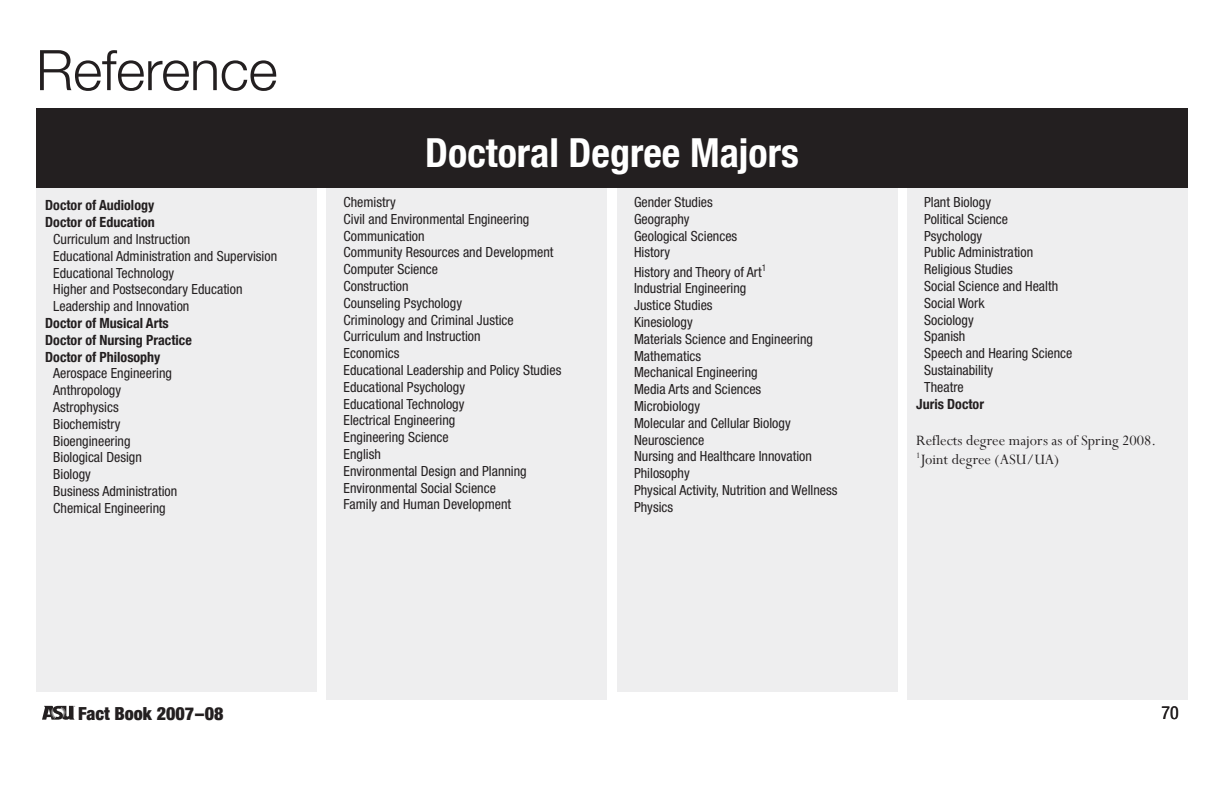
<style>
.page{position:relative;width:1224px;height:792px;background:#fff}
.page>*{position:absolute;margin:0;border:0;box-sizing:border-box;transform-origin:0 0}
.t1{font:300 56px "Helvetica Neue";letter-spacing:-.005em;color:#231f20}
.t2{font:700 condensed 40px "Helvetica Neue";color:#fff}
.t3{font:900 condensed 18px "Helvetica Neue";color:#231f20}
.t4{font:condensed 18px "Helvetica Neue LT Std";color:#231f20}
.t5{font:16px/19.2px "Perpetua";color:#231f20}
.t6{font:condensed 14px/16.8px "Helvetica Neue LT Std";color:#231f20}
.t7{font:700 condensed 14px/16.8px "Helvetica Neue";color:#231f20}
</style>
<div class="page">
<div style="left:36px;top:189px;width:281px;height:503px;background:#eeeeef"></div>
<div style="left:617px;top:189px;width:281px;height:503px;background:#eeeeef"></div>
<svg style="left:42px;top:706px;width:33px;height:14px"></svg>
<div style="left:327px;top:392px;width:280px;height:307px;background:#eeeeef"></div>
<div style="left:907px;top:392px;width:281px;height:307px;background:#eeeeef"></div>
<div style="left:36px;top:188px;width:281px;height:330px;background:#eeeeef"></div>
<div style="left:327px;top:188px;width:280px;height:330px;background:#eeeeef"></div>
<div style="left:617px;top:188px;width:281px;height:331px;background:#eeeeef"></div>
<div style="left:907px;top:188px;width:281px;height:425px;background:#eeeeef"></div>
<div style="left:36px;top:108px;width:1152px;height:79px;background:#231f20"></div>
<h1 class="t1" style="left:36px;top:36px;width:243px">Reference</h1>
<p class="t7" style="left:45px;top:197px;width:111px">Doctor of Audiology<br>Doctor of Education</p>
<p class="t6" style="left:53px;top:231px;width:225px">Curriculum and Instruction<br>Educational Administration and Supervision<br>Educational Technology<br>Higher and Postsecondary Education<br>Leadership and Innovation</p>
<p class="t7" style="left:45px;top:314px;width:148px">Doctor of Musical Arts<br>Doctor of Nursing Practice<br>Doctor of Philosophy</p>
<p class="t6" style="left:53px;top:365px;width:126px">Aerospace Engineering<br>Anthropology<br>Astrophysics<br>Biochemistry<br>Bioengineering<br>Biological Design<br>Biology<br>Business Administration<br>Chemical Engineering</p>
<h2 class="t2" style="left:425px;top:128px;width:375px">Doctoral Degree Majors</h2>
<p class="t6" style="left:344px;top:194px;width:219px">Chemistry<br>Civil and Environmental Engineering<br>Communication<br>Community Resources and Development<br>Computer Science<br>Construction<br>Counseling Psychology<br>Criminology and Criminal Justice<br>Curriculum and Instruction<br>Economics<br>Educational Leadership and Policy Studies<br>Educational Psychology<br>Educational Technology<br>Electrical Engineering<br>Engineering Science<br>English<br>Environmental Design and Planning<br>Environmental Social Science<br>Family and Human Development</p>
<p class="t6" style="left:634px;top:194px;width:105px">Gender Studies<br>Geography<br>Geological Sciences<br>History</p>
<p class="t6" style="left:634px;top:263px;width:205px">History and Theory of Art<sup>1<br></sup>Industrial Engineering<br>Justice Studies<br>Kinesiology<br>Materials Science and Engineering<br>Mathematics<br>Mechanical Engineering<br>Media Arts and Sciences<br>Microbiology<br>Molecular and Cellular Biology<br>Neuroscience<br>Nursing and Healthcare Innovation<br>Philosophy<br>Physical Activity, Nutrition and Wellness<br>Physics</p>
<p class="t6" style="left:924px;top:194px;width:150px">Plant Biology<br>Political Science<br>Psychology<br>Public Administration<br>Religious Studies<br>Social Science and Health<br>Social Work<br>Sociology<br>Spanish<br>Speech and Hearing Science<br>Sustainability<br>Theatre</p>
<p class="t7" style="left:916px;top:395px;width:69px">Juris Doctor</p>
<p class="t5" style="left:916px;top:430px;width:242px">Reflects degree majors as of Spring 2008.<br><sup>1</sup>Joint degree (ASU/UA)</p>
<p class="t3" style="left:78px;top:702px;width:147px">Fact Book 2007–08</p>
<p class="t4" style="left:1161px;top:702px;width:19px">70</p>
</div>
